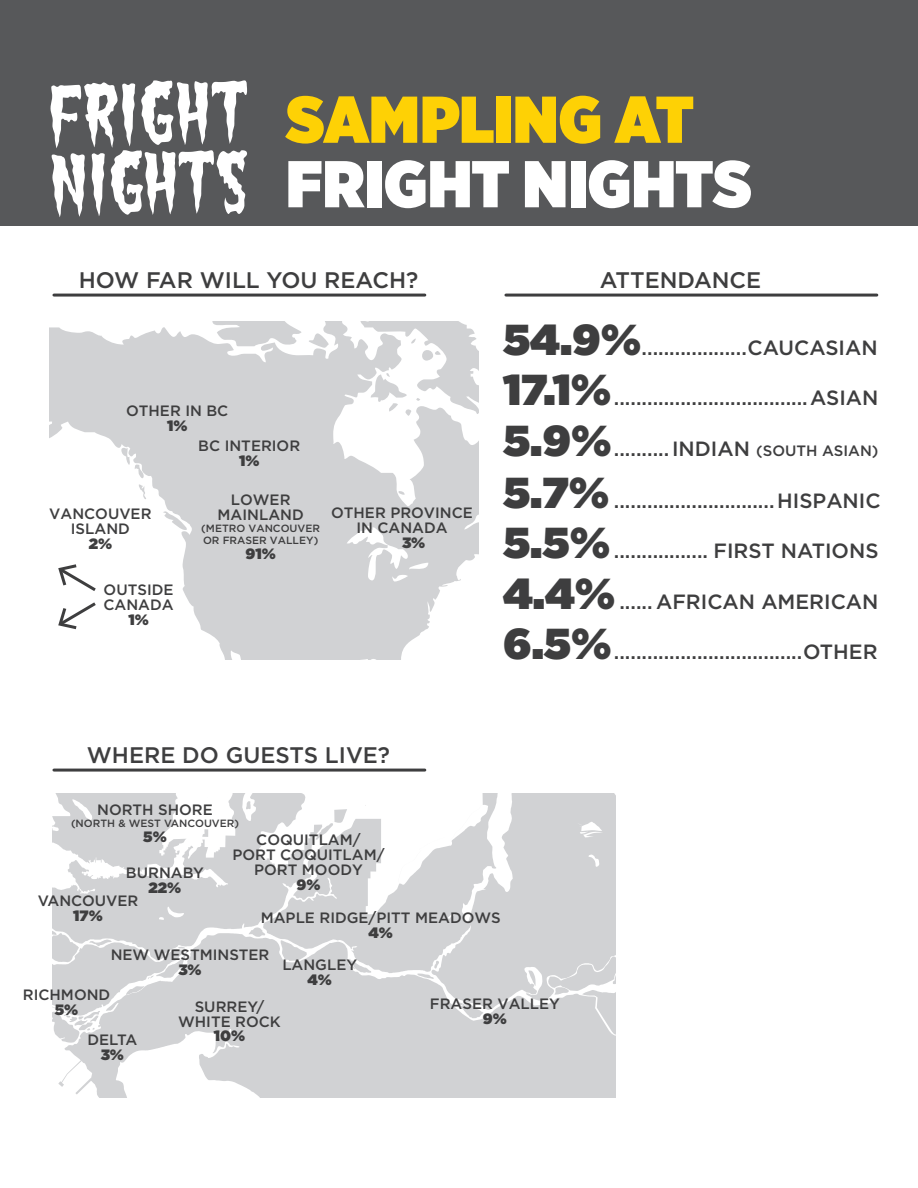
<style>
.page{position:relative;width:918px;height:1188px;background:#fff}
.page>*{position:absolute;margin:0;border:0;box-sizing:border-box;transform-origin:0 0}
.t1{font:900 66px "Gotham Narrow";letter-spacing:.005em;color:#fff}
.t2{font:900 66px "Gotham Narrow";color:#fed105}
.t3{font:500 22.5px "Gotham";color:#3e3e3f}
.t4{font:500 20.55px "Gotham";color:#3e3e3f}
.t5{font:500 15px/15px "Gotham";color:#3e3e3f;text-align:center}
.t6{font:900 15px "Gotham";color:#3e3e3f}
.t7{font:500 10.5px/12px "Gotham";color:#3e3e3f}
.s1{font-weight:900}
.s2{font-weight:900;font-size:43.2px}
.s3{font-size:15px}
</style>
<div class="page">
<div style="left:0;top:0;width:918px;height:5px;background:#57585a"></div>
<div style="left:0;top:5px;width:918px;height:10px;background:#57585a"></div>
<div style="left:0;top:15px;width:918px;height:9px;background:#57585a"></div>
<div style="left:0;top:24px;width:918px;height:10px;background:#57585a"></div>
<div style="left:0;top:34px;width:918px;height:10px;background:#57585a"></div>
<div style="left:0;top:44px;width:918px;height:9px;background:#57585a"></div>
<div style="left:0;top:53px;width:918px;height:10px;background:#57585a"></div>
<div style="left:0;top:63px;width:918px;height:10px;background:#57585a"></div>
<div style="left:0;top:73px;width:918px;height:7px;background:#57585a"></div>
<svg style="left:0;top:80px;width:918px;height:146px"></svg>
<svg style="left:58px;top:794px;width:558px;height:304px;fill:#d1d2d4"></svg>
<svg style="left:53px;top:794px;width:269px;height:166px;fill:#d1d2d4"></svg>
<svg style="left:419px;top:805px;width:63px;height:45px"></svg>
<svg style="left:249px;top:927px;width:16px;height:10px"></svg>
<svg style="left:281px;top:940px;width:26px;height:21px"></svg>
<svg style="left:349px;top:959px;width:22px;height:14px"></svg>
<svg style="left:455px;top:1001px;width:28px;height:17px"></svg>
<svg style="left:417px;top:961px;width:22px;height:18px"></svg>
<svg style="left:53px;top:917px;width:135px;height:126px"></svg>
<svg style="left:548px;top:957px;width:68px;height:38px"></svg>
<svg style="left:528px;top:970px;width:8px;height:16px"></svg>
<svg style="left:316px;top:809px;width:31px;height:31px"></svg>
<svg style="left:246px;top:801px;width:5px;height:8px"></svg>
<hr style="left:54px;top:769px;width:371px;height:3px;background:#3e3e3f">
<svg style="left:50px;top:321px;width:429px;height:338px;fill:#d1d2d4"></svg>
<svg style="left:121px;top:448px;width:23px;height:30px"></svg>
<svg style="left:208px;top:321px;width:94px;height:25px"></svg>
<svg style="left:309px;top:333px;width:20px;height:15px"></svg>
<svg style="left:356px;top:321px;width:123px;height:95px"></svg>
<svg style="left:399px;top:491px;width:6px;height:4px"></svg>
<svg style="left:163px;top:511px;width:24px;height:19px"></svg>
<svg style="left:139px;top:484px;width:8px;height:15px"></svg>
<svg style="left:57px;top:564px;width:42px;height:30px"></svg>
<svg style="left:57px;top:600px;width:42px;height:29px"></svg>
<hr style="left:54px;top:294px;width:371px;height:3px;background:#3e3e3f">
<hr style="left:506px;top:294px;width:371px;height:3px;background:#3e3e3f">
<h1 class="t2" style="left:286px;top:79px;width:409px">SAMPLING AT</h1>
<h1 class="t1" style="left:286px;top:144px;width:467px">FRIGHT NIGHTS</h1>
<p class="t3" style="left:79px;top:267px;width:341px">HOW FAR WILL YOU REACH?</p>
<p class="t5" style="left:126px;top:402px;width:104px">OTHER IN BC<br><span class="s1">1%</span></p>
<p class="t5" style="left:49px;top:506px;width:104px">VANCOUVER<br>ISLAND<br><span class="s1">2%</span></p>
<p class="t5" style="left:103px;top:582px;width:72px">OUTSIDE<br>CANADA<br><span class="s1">1%</span></p>
<p class="t5" style="left:198px;top:438px;width:103px">BC INTERIOR<br><span class="s1">1%</span></p>
<p class="t5" style="left:218px;top:492px;width:88px">LOWER<br>MAINLAND</p>
<p class="t7" style="left:201px;top:522px;width:120px">(METRO VANCOUVER<br>OR FRASER VALLEY)</p>
<p class="t6" style="left:246px;top:544px;width:32px">91%</p>
<p class="t5" style="left:331px;top:505px;width:143px">OTHER PROVINCE</p>
<p class="t5" style="left:356px;top:520px;width:93px">IN CANADA</p>
<p class="t6" style="left:402px;top:534px;width:25px">3%</p>
<p class="t3" style="left:600px;top:267px;width:163px">ATTENDANCE</p>
<p class="t4" style="left:503px;top:336px;width:376px"><span class="s2">54.9%</span>...................CAUCASIAN</p>
<p class="t4" style="left:503px;top:386px;width:377px"><span class="s2">17.1%</span>...................................ASIAN</p>
<p class="t4" style="left:503px;top:437px;width:377px"><span class="s2">5.9%</span>..........INDIAN <span class="s3">(SOUTH ASIAN)</span></p>
<p class="t4" style="left:503px;top:489px;width:379px"><span class="s2">5.7%</span> .............................HISPANIC</p>
<p class="t4" style="left:503px;top:539px;width:377px"><span class="s2">5.5%</span> ................. FIRST NATIONS</p>
<p class="t4" style="left:503px;top:590px;width:377px"><span class="s2">4.4%</span> ...... AFRICAN AMERICAN</p>
<p class="t4" style="left:503px;top:640px;width:376px"><span class="s2">6.5%</span>..................................OTHER</p>
<p class="t3" style="left:87px;top:742px;width:305px">WHERE DO GUESTS LIVE?</p>
<p class="t5" style="left:97px;top:802px;width:117px">NORTH SHORE</p>
<p class="t7" style="left:71px;top:817px;width:170px">(NORTH &amp; WEST VANCOUVER)</p>
<p class="t6" style="left:143px;top:827px;width:25px">5%</p>
<p class="t5" style="left:232px;top:831px;width:154px">COQUITLAM/<br>PORT COQUITLAM/<br>PORT MOODY<br><span class="s1">9%</span></p>
<p class="t5" style="left:261px;top:910px;width:242px">MAPLE RIDGE/PITT MEADOWS<br><span class="s1">4%</span></p>
<p class="t5" style="left:126px;top:865px;width:79px">BURNABY<br><span class="s1">22%</span></p>
<p class="t5" style="left:38px;top:893px;width:102px">VANCOUVER<br><span class="s1">17%</span></p>
<p class="t5" style="left:111px;top:947px;width:160px">NEW WESTMINSTER<br><span class="s1">3%</span></p>
<p class="t5" style="left:282px;top:957px;width:76px">LANGLEY<br><span class="s1">4%</span></p>
<p class="t5" style="left:23px;top:987px;width:89px">RICHMOND<br><span class="s1">5%</span></p>
<p class="t5" style="left:178px;top:999px;width:104px">SURREY/<br>WHITE ROCK<br><span class="s1">10%</span></p>
<p class="t5" style="left:87px;top:1032px;width:51px">DELTA<br><span class="s1">3%</span></p>
<p class="t5" style="left:430px;top:996px;width:131px">FRASER VALLEY<br><span class="s1">9%</span></p>
</div>
